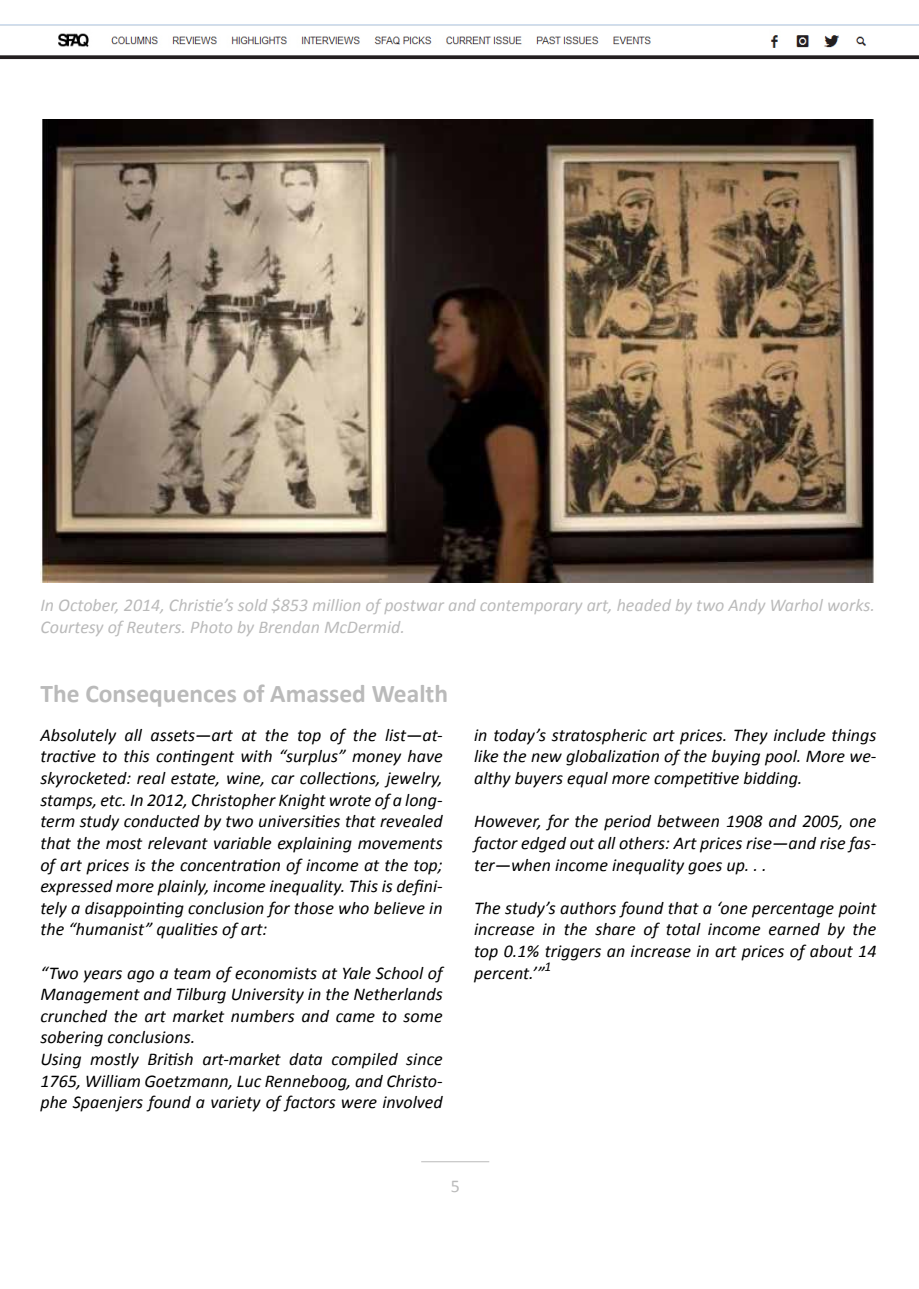
<style>
.page{position:relative;width:919px;height:1289px;background:#fff}
.page>*{position:absolute;margin:0;border:0;box-sizing:border-box;transform-origin:0 0}
.t1{font:700 25.5px "Calibri";color:#bababa}
.t2{font:italic 18px/21.6px "Calibri";color:#000;text-align:justify}
.t3{font:italic 18px/21.6px "Calibri";color:#bababa}
.t4{font:18px "Calibri";color:#bababa}
</style>
<div class="page">
<hr style="left:421px;top:1161px;width:68px;height:1px;background:#bababa">
<img style="left:40px;top:119px;width:834px;height:463px">
<img style="left:0;top:24px;width:918px;height:36px">
<p class="t3" style="left:40px;top:593px;width:836px">In October, 2014, Christie’s sold $853 million of postwar and contemporary art, headed by two Andy Warhol works.<br>Courtesy of Reuters. Photo by Brendan McDermid.</p>
<h1 class="t1" style="left:40px;top:677px;width:409px">The Consequences of Amassed Wealth</h1>
<p class="t2" style="left:40px;top:723px;width:404px">Absolutely all assets—art at the top of the list—at&shy;tractive to this contingent with “surplus” money have skyrocketed: real estate, wine, car collections, jewelry, stamps, etc. In 2012, Christopher Knight wrote of a long&shy;term study conducted by two universities that revealed that the most relevant variable explaining movements of art prices is the concentration of income at the top; expressed more plainly, income inequality. This is defini&shy;tely a disappointing conclusion for those who believe in the “humanist” qualities of art:</p>
<p class="t2" style="left:40px;top:961px;width:404px;text-align:left">“Two years ago a team of economists at Yale School of Management and Tilburg University in the Netherlands crunched the art market numbers and came to some sobering conclusions.<br>Using mostly British art-market data compiled since 1765, William Goetzmann, Luc Renneboog, and Christo&shy;phe Spaenjers found a variety of factors were involved</p>
<p class="t2" style="left:474px;top:723px;width:404px">in today’s stratospheric art prices. They include things like the new globalization of the buying pool. More we&shy;althy buyers equal more competitive bidding.</p>
<p class="t2" style="left:474px;top:809px;width:404px">However, for the period between 1908 and 2005, one factor edged out all others: Art prices rise—and rise fas&shy;ter—when income inequality goes up. . .</p>
<p class="t2" style="left:474px;top:896px;width:404px">The study’s authors found that a ‘one percentage point increase in the share of total income earned by the top 0.1% triggers an increase in art prices of about 14 percent.’”<sup>1</sup></p>
<p class="t4" style="left:450px;top:1174px;width:11px">5</p>
</div>
